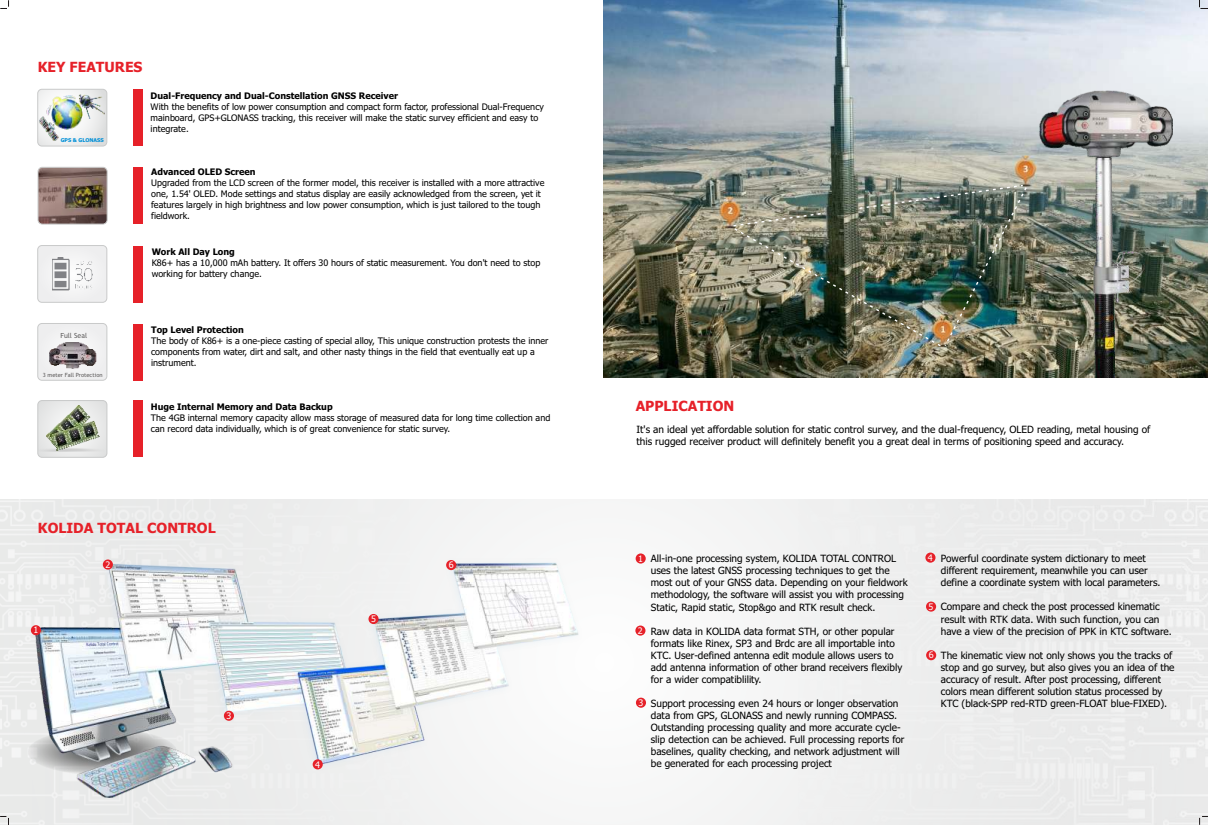
<style>
.page{position:relative;width:1208px;height:825px;background:#fff}
.page>*{position:absolute;margin:0;border:0;box-sizing:border-box;transform-origin:0 0}
.t1{font:700 14px "Tahoma";color:#e62129}
.t2{font:10px/12.1px "Tahoma";color:#000}
.t3{font:9px/10.9px "Tahoma";color:#000}
.t4{font:700 9px "Tahoma";color:#000}
.t5{font:9px "Tahoma";color:#fefefe}
.t6{font:7px "Trebuchet MS";color:#5f5d5d}
.t7{font:5.7px "Trebuchet MS";color:#5f5d5d}
.t8{font:700 5.2px "Tahoma";color:#008fd7}
</style>
<div class="page">
<img style="left:604px;top:0;width:604px;height:377px">
<img style="left:1029px;top:81px;width:143px;height:296px">
<div style="left:0;top:499px;width:1208px;height:326px;background:#efefef"></div>
<img style="left:28px;top:558px;width:550px;height:240px">
<svg style="left:0;top:0;width:9px;height:9px"></svg>
<svg style="left:1199px;top:0;width:9px;height:9px"></svg>
<svg style="left:0;top:816px;width:9px;height:9px"></svg>
<svg style="left:1199px;top:816px;width:9px;height:9px"></svg>
<div style="left:38px;top:400px;width:69px;height:57px;background:#e6e7e7;border-radius:4px"></div>
<img style="left:46px;top:406px;width:53px;height:45px">
<div style="left:38px;top:400px;width:69px;height:58px;border:1px solid #c9caca;border-radius:4px"></div>
<img style="left:38px;top:167px;width:69px;height:57px;border-radius:4px">
<div style="left:38px;top:167px;width:69px;height:57px;border:1px solid #c9caca;border-radius:4px"></div>
<div style="left:38px;top:245px;width:69px;height:57px;background:#f0f0f1;border-radius:4px"></div>
<img style="left:52px;top:258px;width:40px;height:32px">
<div style="left:37px;top:245px;width:70px;height:58px;border:1px solid #c9caca;border-radius:4px"></div>
<div style="left:38px;top:323px;width:69px;height:57px;background:#f0f0f1;border-radius:4px"></div>
<img style="left:50px;top:342px;width:46px;height:26px">
<div style="left:37px;top:323px;width:70px;height:58px;border:1px solid #c9caca;border-radius:4px"></div>
<div style="left:38px;top:89px;width:69px;height:57px;background:linear-gradient(to right,#f4f5f5,#e2e2e2);border-radius:4px"></div>
<div style="left:37px;top:89px;width:70px;height:57px;border:1px solid #c9caca;border-radius:4px"></div>
<div style="left:133px;top:89px;width:9px;height:57px;background:#e62129"></div>
<div style="left:133px;top:246px;width:9px;height:57px;background:#e62129"></div>
<div style="left:133px;top:167px;width:9px;height:57px;background:#e62129"></div>
<div style="left:133px;top:324px;width:9px;height:57px;background:#e62129"></div>
<div style="left:133px;top:400px;width:9px;height:57px;background:#e62129"></div>
<div style="left:635px;top:553px;width:11px;height:10px;background:#e62129;border-radius:50%"></div>
<div style="left:635px;top:625px;width:10px;height:11px;background:#e62129;border-radius:50%"></div>
<div style="left:636px;top:698px;width:10px;height:10px;background:#e62129;border-radius:50%"></div>
<div style="left:925px;top:552px;width:10px;height:11px;background:#e62129;border-radius:50%"></div>
<div style="left:926px;top:601px;width:10px;height:11px;background:#e62129;border-radius:50%"></div>
<div style="left:926px;top:650px;width:10px;height:10px;background:#e62129;border-radius:50%"></div>
<img style="left:40px;top:93px;width:65px;height:48px">
<div style="left:31px;top:625px;width:10px;height:10px;background:#e62129;border-radius:50%"></div>
<div style="left:103px;top:559px;width:10px;height:11px;background:#e62129;border-radius:50%"></div>
<div style="left:224px;top:711px;width:10px;height:10px;background:#e62129;border-radius:50%"></div>
<div style="left:313px;top:759px;width:10px;height:10px;background:#e62129;border-radius:50%"></div>
<div style="left:368px;top:614px;width:10px;height:10px;background:#e62129;border-radius:50%"></div>
<div style="left:446px;top:560px;width:10px;height:10px;background:#e62129;border-radius:50%"></div>
<img style="left:730px;top:184px;width:298px;height:164px">
<h1 class="t1" style="left:38px;top:62px;width:106px">KEY FEATURES</h1>
<p class="t8" style="left:61px;top:138px;width:45px">GPS &amp; GLONASS</p>
<p class="t4" style="left:151px;top:92px;width:249px">Dual-Frequency and Dual-Constellation GNSS Receiver</p>
<p class="t3" style="left:151px;top:102px;width:395px">With the benefits of low power consumption and compact form factor, professional Dual-Frequency mainboard, GPS+GLONASS tracking, this receiver will make the static survey efficient and easy to integrate.</p>
<p class="t4" style="left:151px;top:168px;width:106px">Advanced OLED Screen</p>
<p class="t3" style="left:151px;top:178px;width:395px">Upgraded from the LCD screen of the former model, this receiver is installed with a more attractive one, 1.54' OLED. Mode settings and status display are easily acknowledged from the screen, yet it features largely in high brightness and low power consumption, which is just tailored to the tough fieldwork.</p>
<p class="t4" style="left:152px;top:248px;width:85px">Work All Day Long</p>
<p class="t3" style="left:152px;top:258px;width:390px">K86+ has a 10,000 mAh battery. It offers 30 hours of static measurement. You don't need to stop working for battery change.</p>
<p class="t6" style="left:60px;top:333px;width:28px">Full Seal</p>
<p class="t7" style="left:43px;top:373px;width:61px">3 meter Fall Protection</p>
<p class="t4" style="left:151px;top:326px;width:94px">Top Level Protection</p>
<p class="t3" style="left:151px;top:336px;width:399px">The body of K86+ is a one-piece casting of special alloy, This unique construction protests the inner components from water, dirt and salt, and other nasty things in the field that eventually eat up a instrument.</p>
<p class="t4" style="left:151px;top:403px;width:183px">Huge Internal Memory and Data Backup</p>
<p class="t3" style="left:151px;top:413px;width:401px">The 4GB internal memory capacity allow mass storage of measured data for long time collection and can record data individually, which is of great convenience for static survey.</p>
<h1 class="t1" style="left:38px;top:523px;width:179px">KOLIDA TOTAL CONTROL</h1>
<p class="t5" style="left:33px;top:626px;width:6px">1</p>
<p class="t5" style="left:105px;top:561px;width:6px">2</p>
<p class="t5" style="left:226px;top:712px;width:6px">3</p>
<p class="t5" style="left:371px;top:615px;width:6px">5</p>
<p class="t5" style="left:315px;top:761px;width:6px">4</p>
<p class="t5" style="left:449px;top:561px;width:6px">6</p>
<h1 class="t1" style="left:635px;top:400px;width:100px">APPLICATION</h1>
<p class="t2" style="left:636px;top:424px;width:515px">It's an ideal yet affordable solution for static control survey, and the dual-frequency, OLED reading, metal housing of this rugged receiver product will definitely benefit you a great deal in terms of positioning speed and accuracy.</p>
<p class="t2" style="left:651px;top:553px;width:258px">All-in-one processing system, KOLIDA TOTAL CONTROL uses the latest GNSS processing techniques to get the most out of your GNSS data. Depending on your fieldwork methodology, the software will assist you with processing Static, Rapid static, Stop&amp;go and RTK result check.</p>
<p class="t2" style="left:651px;top:626px;width:253px">Raw data in KOLIDA data format STH, or other popular formats like Rinex, SP3 and Brdc are all importable into KTC. User-defined antenna edit module allows users to add antenna information of other brand receivers flexibly for a wider compatiblility.</p>
<p class="t2" style="left:651px;top:698px;width:255px">Support processing even 24 hours or longer observation data from GPS, GLONASS and newly running COMPASS.<br>Outstanding processing quality and more accurate cycle&shy;slip detection can be achieved. Full processing reports for baselines, quality checking, and network adjustment will be generated for each processing project</p>
<p class="t5" style="left:638px;top:555px;width:6px">1</p>
<p class="t5" style="left:638px;top:627px;width:6px">2</p>
<p class="t5" style="left:638px;top:699px;width:6px">3</p>
<p class="t5" style="left:928px;top:554px;width:6px">4</p>
<p class="t2" style="left:941px;top:553px;width:221px">Powerful coordinate system dictionary to meet different requirement, meanwhile you can user define a coordinate system with local parameters.</p>
<p class="t2" style="left:941px;top:602px;width:232px">Compare and check the post processed kinematic result with RTK data. With such function, you can have a view of the precision of PPK in KTC software.</p>
<p class="t2" style="left:941px;top:650px;width:235px">The kinematic view not only shows you the tracks of stop and go survey, but also gives you an idea of the accuracy of result. After post processing, different colors mean different solution status processed by KTC (black-SPP red-RTD green-FLOAT blue-FIXED).</p>
<p class="t5" style="left:928px;top:603px;width:6px">5</p>
<p class="t5" style="left:928px;top:651px;width:6px">6</p>
</div>
